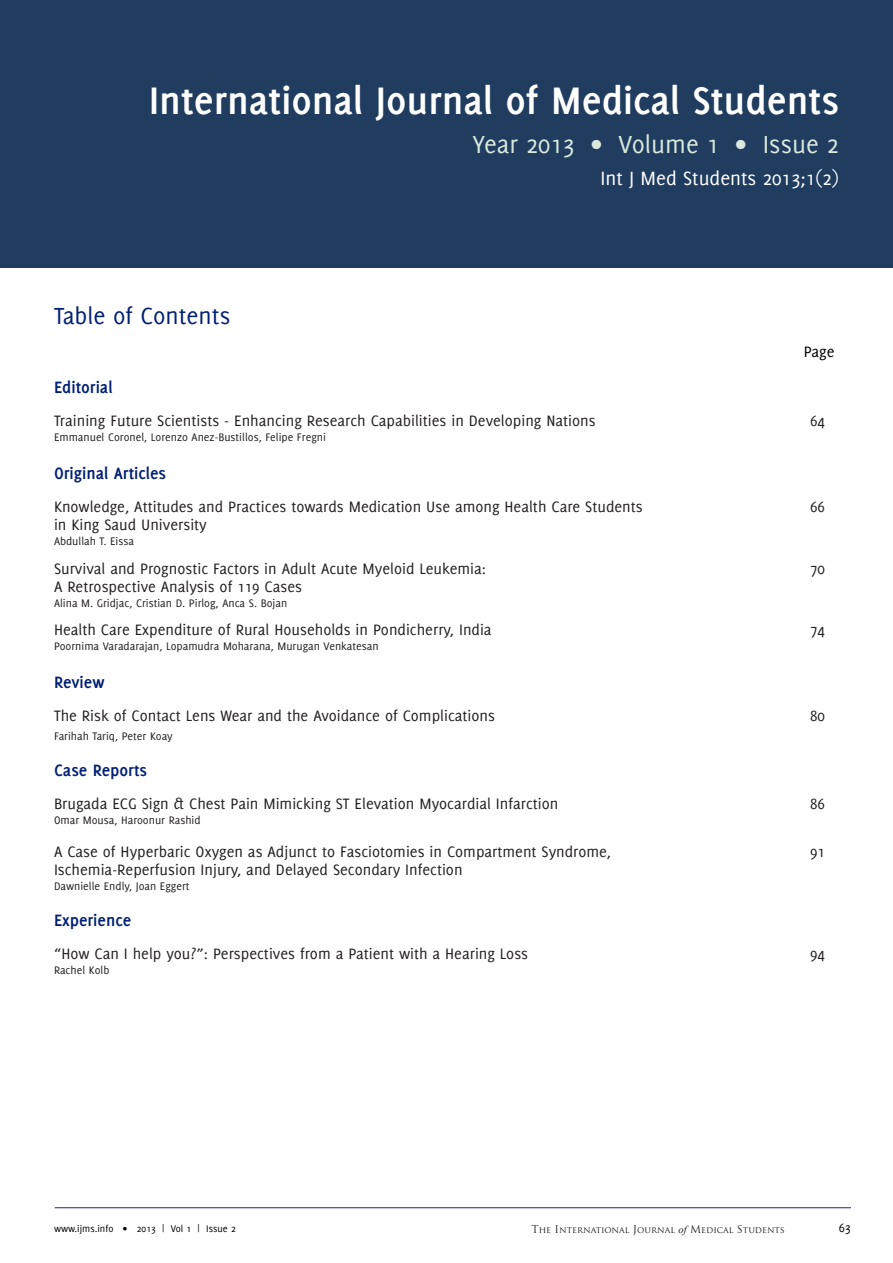
<style>
.page{position:relative;width:893px;height:1263px;background:#fff}
.page>*{position:absolute;margin:0;border:0;box-sizing:border-box;transform-origin:0 0}
.t1{font:700 42px "Delicious";color:#fff}
.t2{font:27px "Delicious";color:#dae8dd}
.t3{font:25.5px "Delicious";color:#002072}
.t4{font:21px "Delicious";color:#fff}
.t5{font:700 18px "Delicious";color:#002072}
.t6{font:16.5px "Delicious";color:#231f20}
.t7{font:16.5px "Delicious";color:#000}
.t8{font:13.5px "Delicious";color:#000}
.t9{font:12px "Delicious";color:#231f20}
.t10{font:10.5px "Delicious";color:#000}
.t11{font:9px "Trajan Pro";color:#231f20}
.s1{font-size:10.5px}
.s2{font-family:"Times New Roman";font-style:italic;font-size:10.5px}
</style>
<div class="page">
<hr style="left:55px;top:1207px;width:796px;height:1px;background:#1a2a79">
<div style="left:0;top:0;width:893px;height:267px;background:#203d60"></div>
<p class="t1" style="left:149px;top:76px;width:691px">International Journal of Medical Students</p>
<p class="t2" style="left:473px;top:129px;width:368px">Year 2013 • Volume 1 • Issue 2</p>
<p class="t4" style="left:601px;top:167px;width:240px">Int J Med Students 2013;1(2)</p>
<p class="t3" style="left:54px;top:301px;width:178px">Table of Contents</p>
<p class="t7" style="left:804px;top:343px;width:32px">Page</p>
<p class="t5" style="left:54px;top:377px;width:60px">Editorial</p>
<p class="t6" style="left:54px;top:412px;width:543px">Training Future Scientists - Enhancing Research Capabilities in Developing Nations</p>
<p class="t6" style="left:810px;top:412px;width:16px">64</p>
<p class="t9" style="left:54px;top:431px;width:273px">Emmanuel Coronel, Lorenzo Anez-Bustillos, Felipe Fregni</p>
<p class="t5" style="left:54px;top:463px;width:114px">Original Articles</p>
<p class="t6" style="left:54px;top:497px;width:590px">Knowledge, Attitudes and Practices towards Medication Use among Health Care Students</p>
<p class="t6" style="left:810px;top:497px;width:16px">66</p>
<p class="t6" style="left:54px;top:515px;width:154px">in King Saud University</p>
<p class="t9" style="left:54px;top:534px;width:82px">Abdullah T. Eissa</p>
<p class="t6" style="left:54px;top:559px;width:434px">Survival and Prognostic Factors in Adult Acute Myeloid Leukemia:</p>
<p class="t6" style="left:810px;top:559px;width:16px">70</p>
<p class="t6" style="left:54px;top:577px;width:250px">A Retrospective Analysis of 119 Cases</p>
<p class="t9" style="left:54px;top:596px;width:235px">Alina M. Gridjac, Cristian D. Pirlog, Anca S. Bojan</p>
<p class="t6" style="left:54px;top:620px;width:439px">Health Care Expenditure of Rural Households in Pondicherry, India</p>
<p class="t6" style="left:810px;top:620px;width:16px">74</p>
<p class="t9" style="left:54px;top:639px;width:326px">Poornima Varadarajan, Lopamudra Moharana, Murugan Venkatesan</p>
<p class="t5" style="left:54px;top:671px;width:52px">Review</p>
<p class="t6" style="left:54px;top:706px;width:443px">The Risk of Contact Lens Wear and the Avoidance of Complications</p>
<p class="t6" style="left:810px;top:706px;width:16px">80</p>
<p class="t9" style="left:54px;top:729px;width:120px">Farihah Tariq, Peter Koay</p>
<p class="t5" style="left:54px;top:760px;width:95px">Case Reports</p>
<p class="t6" style="left:54px;top:794px;width:506px">Brugada ECG Sign &amp; Chest Pain Mimicking ST Elevation Myocardial Infarction</p>
<p class="t6" style="left:810px;top:794px;width:16px">86</p>
<p class="t9" style="left:54px;top:813px;width:148px">Omar Mousa, Haroonur Rashid</p>
<p class="t6" style="left:54px;top:842px;width:559px">A Case of Hyperbaric Oxygen as Adjunct to Fasciotomies in Compartment Syndrome,</p>
<p class="t6" style="left:810px;top:842px;width:16px">91</p>
<p class="t6" style="left:54px;top:860px;width:410px">Ischemia-Reperfusion Injury, and Delayed Secondary Infection</p>
<p class="t9" style="left:54px;top:879px;width:137px">Dawnielle Endly, Joan Eggert</p>
<p class="t5" style="left:54px;top:910px;width:79px">Experience</p>
<p class="t6" style="left:54px;top:944px;width:476px">“How Can I help you?”: Perspectives from a Patient with a Hearing Loss</p>
<p class="t6" style="left:810px;top:944px;width:16px">94</p>
<p class="t9" style="left:54px;top:963px;width:57px">Rachel Kolb</p>
<p class="t10" style="left:54px;top:1223px;width:183px">www.ijms.info • 2013 | Vol 1 | Issue 2</p>
<p class="t11" style="left:531px;top:1223px;width:255px"><span class="s1">T</span>he <span class="s1">I</span>nternational <span class="s1">J</span>ournal <span class="s2">of</span> <span class="s1">M</span>edical <span class="s1">S</span>tudents</p>
<p class="t8" style="left:839px;top:1220px;width:14px">63</p>
</div>
